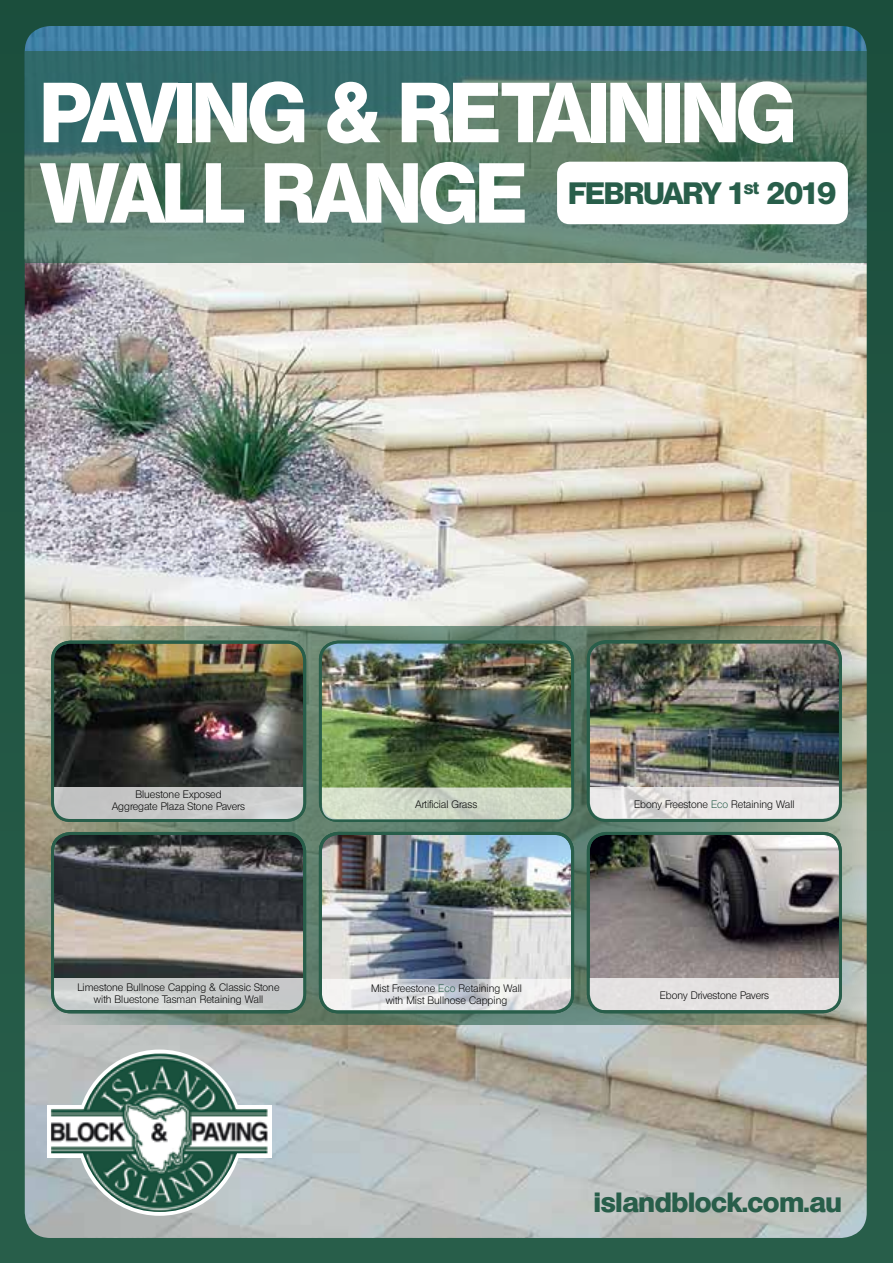
<style>
.page{position:relative;width:893px;height:1263px;background:#225644}
.page>*{position:absolute;margin:0;border:0;box-sizing:border-box;transform-origin:0 0}
.t1{font:800 82.5px/80.4px "Olympia";letter-spacing:-.03em;color:#fff;scale:.95 1}
.t2{font:800 30px "Olympia";letter-spacing:-.035em;color:#285e4a}
.t3{font:800 27px "Olympia";letter-spacing:-.01em;color:#285e4a}
.t4{font:300 10.5px/12px "Olympia";color:#000;text-align:center}
.s1{color:#285e4a}
</style>
<div class="page">
<img style="left:25px;top:26px;width:842px;height:1212px">
<div style="left:47px;top:1105px;width:225px;height:52px;background:#fff"></div>
<svg style="left:24px;top:626px;width:843px;height:399px;background:#83927f"></svg>
<img style="left:588px;top:833px;width:252px;height:179px">
<img style="left:53px;top:833px;width:252px;height:179px">
<img style="left:53px;top:642px;width:252px;height:178px">
<img style="left:588px;top:641px;width:252px;height:179px">
<svg style="left:25px;top:51px;width:842px;height:211px;background:#537a6c"></svg>
<img style="left:51px;top:1053px;width:217px;height:159px">
<svg style="left:53px;top:787px;width:252px;height:32px;background:#c6c7c7"></svg>
<div style="left:51px;top:641px;width:255px;height:181px;border:3px solid #285e4a;border-radius:18px"></div>
<div style="left:588px;top:978px;width:252px;height:32px;background:#e4e1e1"></div>
<div style="left:587px;top:832px;width:255px;height:181px;border:3px solid #285e4a;border-radius:18px"></div>
<svg style="left:590px;top:787px;width:250px;height:32px;background:#e4e2e1"></svg>
<div style="left:587px;top:641px;width:255px;height:181px;border:3px solid #285e4a;border-radius:18px"></div>
<svg style="left:53px;top:978px;width:252px;height:32px;background:#cbcecd"></svg>
<div style="left:51px;top:832px;width:255px;height:181px;border:3px solid #285e4a;border-radius:18px"></div>
<img style="left:320px;top:642px;width:253px;height:178px;border-radius:18px">
<div style="left:319px;top:641px;width:255px;height:181px;border:3px solid #285e4a;border-radius:18px"></div>
<svg style="left:322px;top:787px;width:249px;height:32px;background:#cdd6c3"></svg>
<img style="left:320px;top:833px;width:253px;height:179px">
<svg style="left:322px;top:979px;width:249px;height:32px;background:#dedfe1"></svg>
<div style="left:319px;top:832px;width:255px;height:181px;border:3px solid #285e4a;border-radius:18px"></div>
<div style="left:557px;top:162px;width:291px;height:62px;background:#fff;border-radius:13px"></div>
<h1 class="t1" style="left:41px;top:73px;width:797px">PAVING &amp; RETAINING<br>WALL RANGE</h1>
<h2 class="t2" style="left:569px;top:176px;width:269px">FEBRUARY 1<sup>st</sup> 2019</h2>
<p class="t4" style="left:112px;top:788px;width:134px">Bluestone Exposed<br>Aggregate Plaza Stone Pavers</p>
<p class="t4" style="left:416px;top:798px;width:63px">Artificial Grass</p>
<p class="t4" style="left:634px;top:798px;width:162px">Ebony Freestone <span class="s1">Eco</span> Retaining Wall</p>
<p class="t4" style="left:78px;top:981px;width:203px">Limestone Bullnose Capping &amp; Classic Stone with Bluestone Tasman Retaining Wall</p>
<p class="t4" style="left:660px;top:989px;width:111px">Ebony Drivestone Pavers</p>
<p class="t4" style="left:371px;top:982px;width:152px">Mist Freestone <span class="s1">Eco</span> Retaining Wall with Mist Bullnose Capping</p>
<h3 class="t3" style="left:594px;top:1186px;width:250px">islandblock.com.au</h3>
</div>
